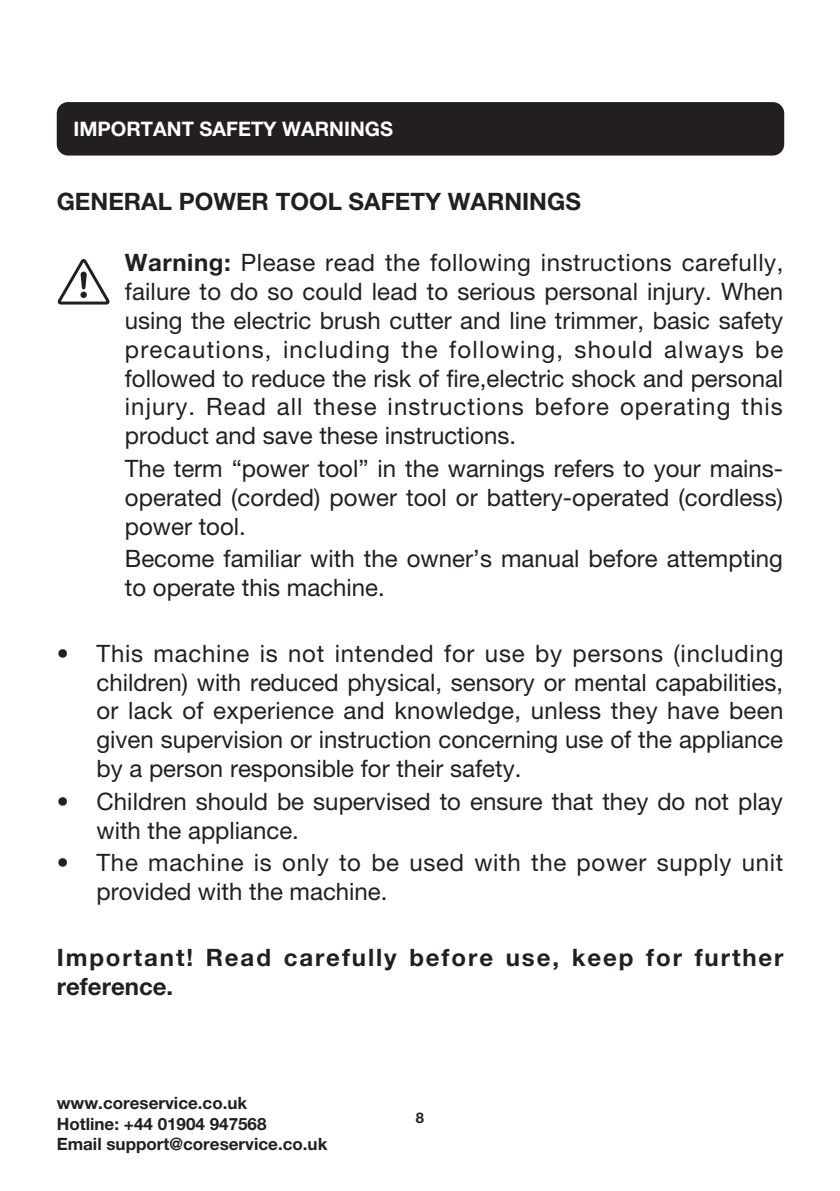
<style>
.page{position:relative;width:840px;height:1191px;background:#fff}
.page>*{position:absolute;margin:0;border:0;box-sizing:border-box;transform-origin:0 0}
.t1{font:24px/28.8px "Helvetica Neue LT Pro";color:#231f20;text-align:justify}
.t2{font:24px/28.8px "Helvetica Neue LT Pro";letter-spacing:.03em;color:#231f20}
.t3{font:700 24px/28.8px "Helvetica Neue LT Pro";letter-spacing:.08em;color:#231f20}
.t4{font:700 24px "Helvetica Neue LT Pro";color:#231f20}
.t5{font:700 20px "Helvetica Neue LT Pro";color:#fff}
.t6{font:700 17px/20.4px "Helvetica Neue LT Pro";color:#231f20}
.t7{font:700 14.8px "Helvetica Neue LT Pro";color:#231f20}
.s1{font-weight:700}
</style>
<div class="page">
<div style="left:57px;top:102px;width:726px;height:54px;background:#231f20;border-radius:11px"></div>
<svg style="left:57px;top:259px;width:53px;height:46px"></svg>
<p class="t5" style="left:73px;top:116px;width:321px">IMPORTANT SAFETY WARNINGS</p>
<p class="t4" style="left:57px;top:186px;width:525px">GENERAL POWER TOOL SAFETY WARNINGS</p>
<p class="t1" style="left:125px;top:248px;width:659px"><span class="s1">Warning:</span> Please read the following instructions carefully, failure to do so could lead to serious personal injury. When using the electric brush cutter and line trimmer, basic safety precautions, including the following, should always be followed to reduce the risk of fire,electric shock and personal injury. Read all these instructions before operating this product and save these instructions.</p>
<p class="t1" style="left:125px;top:454px;width:659px">The term “power tool” in the warnings refers to your mains&shy;operated (corded) power tool or battery-operated (cordless) power tool.</p>
<p class="t1" style="left:125px;top:544px;width:659px">Become familiar with the owner’s manual before attempting to operate this machine.</p>
<p class="t1" style="left:96px;top:638px;width:688px;text-indent:-40px">• This machine is not intended for use by persons (including children) with reduced physical, sensory or mental capabilities, or lack of experience and knowledge, unless they have been given supervision or instruction concerning use of the appliance by a person responsible for their safety.</p>
<p class="t1" style="left:96px;top:786px;width:687px;text-indent:-40px">• Children should be supervised to ensure that they do not play with the appliance.</p>
<p class="t2" style="left:96px;top:848px;width:688px;text-indent:-40px">• The machine is only to be used with the power supply unit provided with the machine.</p>
<p class="t3" style="left:57px;top:942px;width:728px">Important! Read carefully before use, keep for further reference.</p>
<p class="t6" style="left:57px;top:1092px;width:272px">www.coreservice.co.uk<br>Hotline: +44 01904 947568<br>Email support@coreservice.co.uk</p>
<p class="t7" style="left:415px;top:1108px;width:10px">8</p>
</div>
